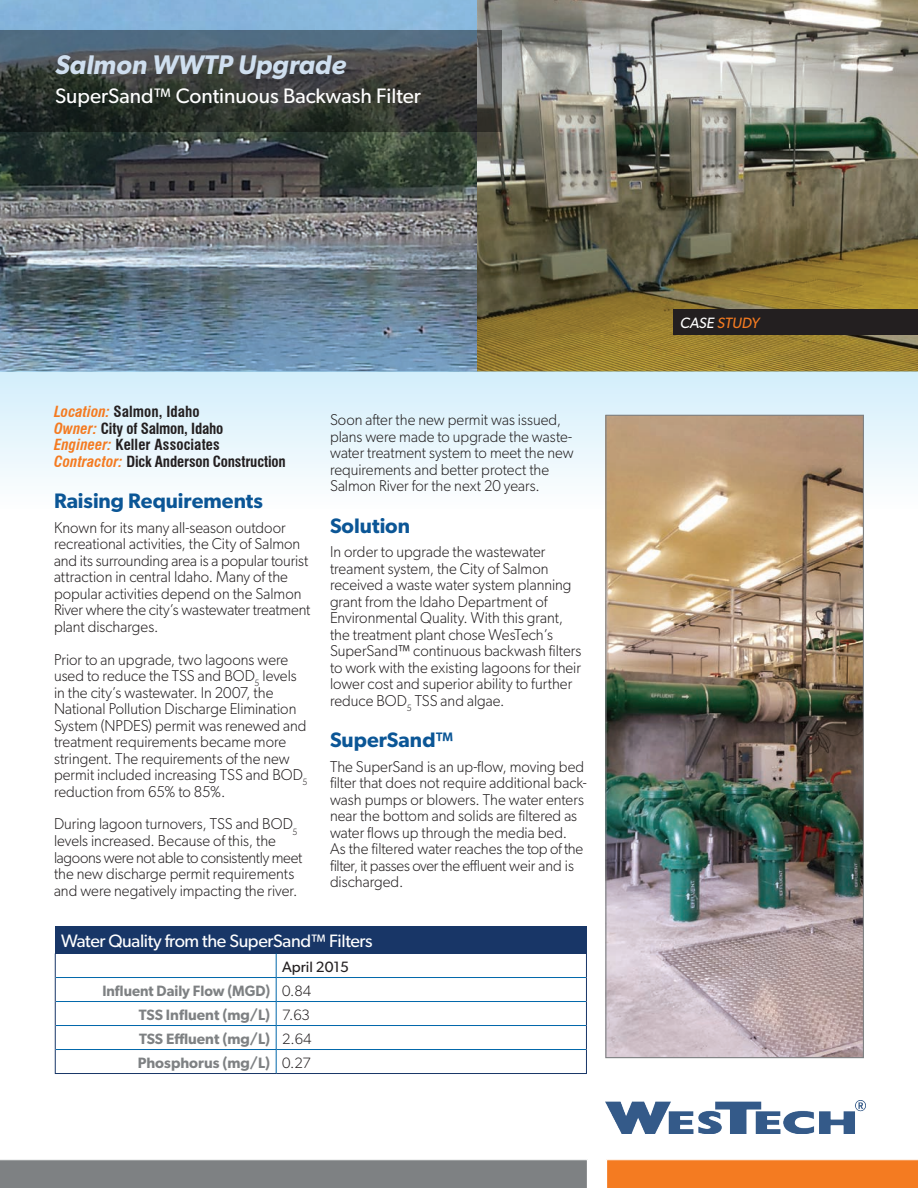
<style>
.page{position:relative;width:918px;height:1188px;background:#fff}
.page>*{position:absolute;margin:0;border:0;box-sizing:border-box;transform-origin:0 0}
.t1{font:italic 600 27px "Gibson";color:#cfdfef}
.t2{font:600 21px "Gibson";color:#0b5696}
.t3{font:21px "Gibson";color:#fff}
.t4{font:18px "Gibson";letter-spacing:-.02em;color:#fff}
.t5{font:300 15.75px/16.5px "Gibson";color:#231f20;scale:.96 1}
.t6{font:700 condensed 15px/16.5px "Swiss 721 BT";letter-spacing:-.005em;color:#231f20}
.t7{font:600 15px "Gibson";color:#7e8183}
.t8{font:600 15px "Gibson";color:#7e8183;scale:.96 1}
.t9{font:italic 15px "Gibson";color:#f47b21}
.t10{font:15px "Gibson";color:#231f20}
.s1{font-style:italic;color:#f47b21}
.s2{font-weight:300;color:#231f20}
.s3{color:#fff}
</style>
<div class="page">
<img style="left:476px;top:0;width:442px;height:372px">
<img style="left:0;top:0;width:476px;height:372px">
<div style="left:0;top:372px;width:918px;height:149px;background:linear-gradient(to bottom,#d2eefb,#fffffe)"></div>
<svg style="left:0;top:30px;width:502px;height:102px"></svg>
<div style="left:673px;top:309px;width:245px;height:26px;background:#231f20"></div>
<img style="left:607px;top:417px;width:255px;height:639px">
<div style="left:605px;top:415px;width:259px;height:643px;border:1px solid #7e8183"></div>
<div style="left:55px;top:926px;width:531px;height:28px;background:#183667"></div>
<hr style="left:56px;top:977px;width:220px;height:1px;background:#0067aa">
<hr style="left:276px;top:977px;width:310px;height:1px;background:#0067aa">
<hr style="left:56px;top:1001px;width:220px;height:1px;background:#0067aa">
<hr style="left:276px;top:1001px;width:310px;height:1px;background:#0067aa">
<hr style="left:56px;top:1025px;width:220px;height:1px;background:#0067aa">
<hr style="left:276px;top:1025px;width:310px;height:1px;background:#0067aa">
<hr style="left:56px;top:1049px;width:220px;height:1px;background:#0067aa">
<hr style="left:276px;top:1049px;width:310px;height:1px;background:#0067aa">
<svg style="left:276px;top:954px;width:1px;height:119px"></svg>
<svg style="left:55px;top:954px;width:1px;height:119px"></svg>
<svg style="left:586px;top:954px;width:1px;height:119px"></svg>
<hr style="left:55px;top:1073px;width:221px;height:1px;background:#183667">
<hr style="left:276px;top:1073px;width:311px;height:1px;background:#183667">
<div style="left:0;top:1159px;width:588px;height:29px;background:#7e8183"></div>
<svg style="left:606px;top:1159px;width:312px;height:29px"></svg>
<img style="left:606px;top:1100px;width:259px;height:33px">
<h1 class="t1" style="left:55px;top:49px;width:293px">Salmon WWTP Upgrade</h1>
<h2 class="t3" style="left:55px;top:83px;width:367px">SuperSand™ Continuous Backwash Filter</h2>
<p class="t6" style="left:54px;top:403px;width:233px"><span class="s1">Location:</span> Salmon, Idaho<br><span class="s1">Owner:</span> City of Salmon, Idaho<br><span class="s1">Engineer:</span> Keller Associates<br><span class="s1">Contractor:</span> Dick Anderson Construction</p>
<h2 class="t2" style="left:54px;top:488px;width:211px">Raising Requirements</h2>
<p class="t5" style="left:54px;top:519px;width:269px">Known for its many all-season outdoor recreational activities, the City of Salmon and its surrounding area is a popular tourist attraction in central Idaho. Many of the popular activities depend on the Salmon River where the city’s wastewater treatment plant discharges.</p>
<p class="t5" style="left:54px;top:651px;width:266px">Prior to an upgrade, two lagoons were used to reduce the TSS and BOD<sub>5</sub> levels in the city’s wastewater. In 2007, the National Pollution Discharge Elimination System (NPDES) permit was renewed and treatment requirements became more stringent. The requirements of the new permit included increasing TSS and BOD<sub>5 </sub>reduction from 65% to 85%.</p>
<p class="t5" style="left:54px;top:816px;width:260px">During lagoon turnovers, TSS and BOD<sub>5 </sub>levels increased. Because of this, the lagoons were not able to consistently meet the new discharge permit requirements and were negatively impacting the river.</p>
<p class="t5" style="left:330px;top:411px;width:255px">Soon after the new permit was issued, plans were made to upgrade the waste&shy;water treatment system to meet the new requirements and better protect the Salmon River for the next 20 years.</p>
<h2 class="t2" style="left:330px;top:513px;width:82px">Solution</h2>
<p class="t5" style="left:330px;top:543px;width:263px">In order to upgrade the wastewater treament system, the City of Salmon received a waste water system planning grant from the Idaho Department of Environmental Quality. With this grant, the treatment plant chose WesTech’s SuperSand™ continuous backwash filters to work with the existing lagoons for their lower cost and superior ability to further reduce BOD<sub>5</sub> TSS and algae.</p>
<h2 class="t2" style="left:330px;top:727px;width:125px">SuperSand™</h2>
<p class="t5" style="left:330px;top:758px;width:269px">The SuperSand is an up-flow, moving bed filter that does not require additional back&shy;wash pumps or blowers. The water enters near the bottom and solids are filtered as water flows up through the media bed.<br>As the filtered water reaches the top of the filter, it passes over the effluent weir and is discharged.</p>
<p class="t4" style="left:61px;top:930px;width:313px">Water Quality from the SuperSand™ Filters</p>
<p class="t10" style="left:282px;top:957px;width:68px">April 2015</p>
<p class="t8" style="left:102px;top:981px;width:219px">Influent Daily Flow (MGD) <span class="s2">0.84</span></p>
<p class="t7" style="left:139px;top:1005px;width:173px">TSS Influent (mg/L) <span class="s2">7.63</span></p>
<p class="t7" style="left:139px;top:1029px;width:174px">TSS Effluent (mg/L) <span class="s2">2.64</span></p>
<p class="t7" style="left:138px;top:1053px;width:175px">Phosphorus (mg/L) <span class="s2">0.27</span></p>
<p class="t9" style="left:680px;top:313px;width:81px"><span class="s3">CASE</span> STUDY</p>
</div>
